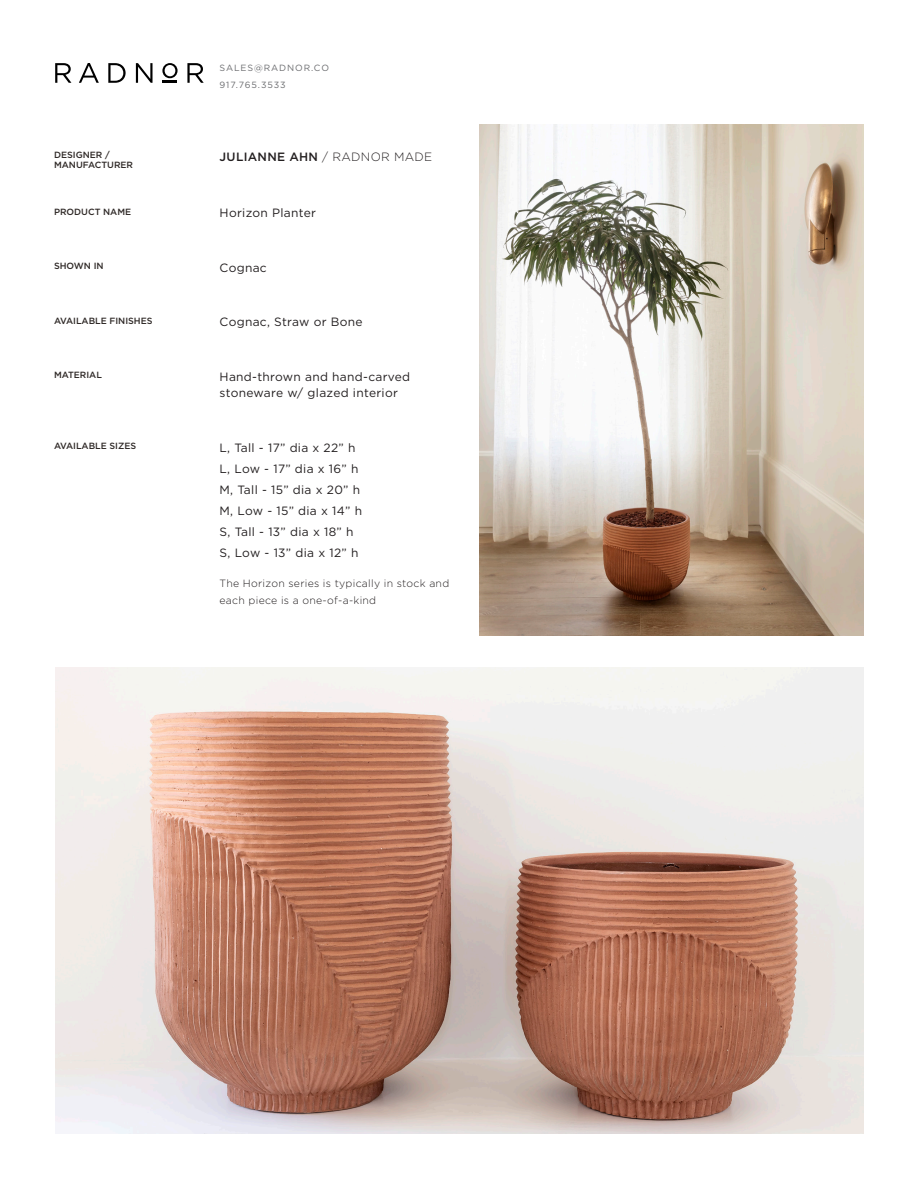
<style>
.page{position:relative;width:918px;height:1188px;background:#fff}
.page>*{position:absolute;margin:0;border:0;box-sizing:border-box;transform-origin:0 0}
.t1{font:12px/16.5px "Gotham";letter-spacing:.025em;color:#231f20}
.t2{font:500 12px "Gotham";letter-spacing:.025em;color:#231f20}
.t3{font:300 10.5px/16.5px "Gotham";letter-spacing:.025em;color:#231f20}
.t4{font:500 9px "Gotham";color:#2e2826}
.t5{font:9px "Gotham";letter-spacing:.1em;color:#6c6d70}
.s1{font-weight:300}
</style>
<div class="page">
<svg style="left:55px;top:63px;width:16px;height:20px"></svg>
<svg style="left:79px;top:63px;width:20px;height:20px"></svg>
<svg style="left:108px;top:63px;width:18px;height:20px"></svg>
<svg style="left:136px;top:63px;width:17px;height:20px"></svg>
<svg style="left:187px;top:63px;width:17px;height:20px"></svg>
<svg style="left:162px;top:63px;width:16px;height:20px"></svg>
<img style="left:479px;top:124px;width:385px;height:512px">
<img style="left:56px;top:668px;width:808px;height:466px">
<p class="t5" style="left:220px;top:62px;width:111px">SALES@RADNOR.CO</p>
<p class="t5" style="left:220px;top:80px;width:68px">917.765.3533</p>
<p class="t4" style="left:54px;top:148px;width:57px">DESIGNER /</p>
<p class="t4" style="left:54px;top:159px;width:81px">MANUFACTURER</p>
<p class="t2" style="left:220px;top:149px;width:214px">JULIANNE AHN <span class="s1">/ RADNOR MADE</span></p>
<p class="t4" style="left:54px;top:206px;width:79px">PRODUCT NAME</p>
<p class="t1" style="left:220px;top:204px;width:98px">Horizon Planter</p>
<p class="t4" style="left:54px;top:260px;width:51px">SHOWN IN</p>
<p class="t1" style="left:220px;top:259px;width:49px">Cognac</p>
<p class="t4" style="left:54px;top:315px;width:100px">AVAILABLE FINISHES</p>
<p class="t1" style="left:220px;top:313px;width:145px">Cognac, Straw or Bone</p>
<p class="t4" style="left:54px;top:369px;width:49px">MATERIAL</p>
<p class="t1" style="left:220px;top:368px;width:192px">Hand-thrown and hand-carved stoneware w/ glazed interior</p>
<p class="t4" style="left:54px;top:440px;width:84px">AVAILABLE SIZES</p>
<p class="t1" style="left:220px;top:439px;width:137px">L, Tall - 17” dia x 22” h</p>
<p class="t1" style="left:220px;top:460px;width:140px">L, Low - 17” dia x 16” h</p>
<p class="t1" style="left:220px;top:481px;width:142px">M, Tall - 15” dia x 20” h</p>
<p class="t1" style="left:220px;top:502px;width:144px">M, Low - 15” dia x 14” h</p>
<p class="t1" style="left:220px;top:523px;width:135px">S, Tall - 13” dia x 18” h</p>
<p class="t1" style="left:220px;top:544px;width:140px">S, Low - 13” dia x 12” h</p>
<p class="t3" style="left:220px;top:575px;width:231px">The Horizon series is typically in stock and each piece is a one-of-a-kind</p>
</div>
